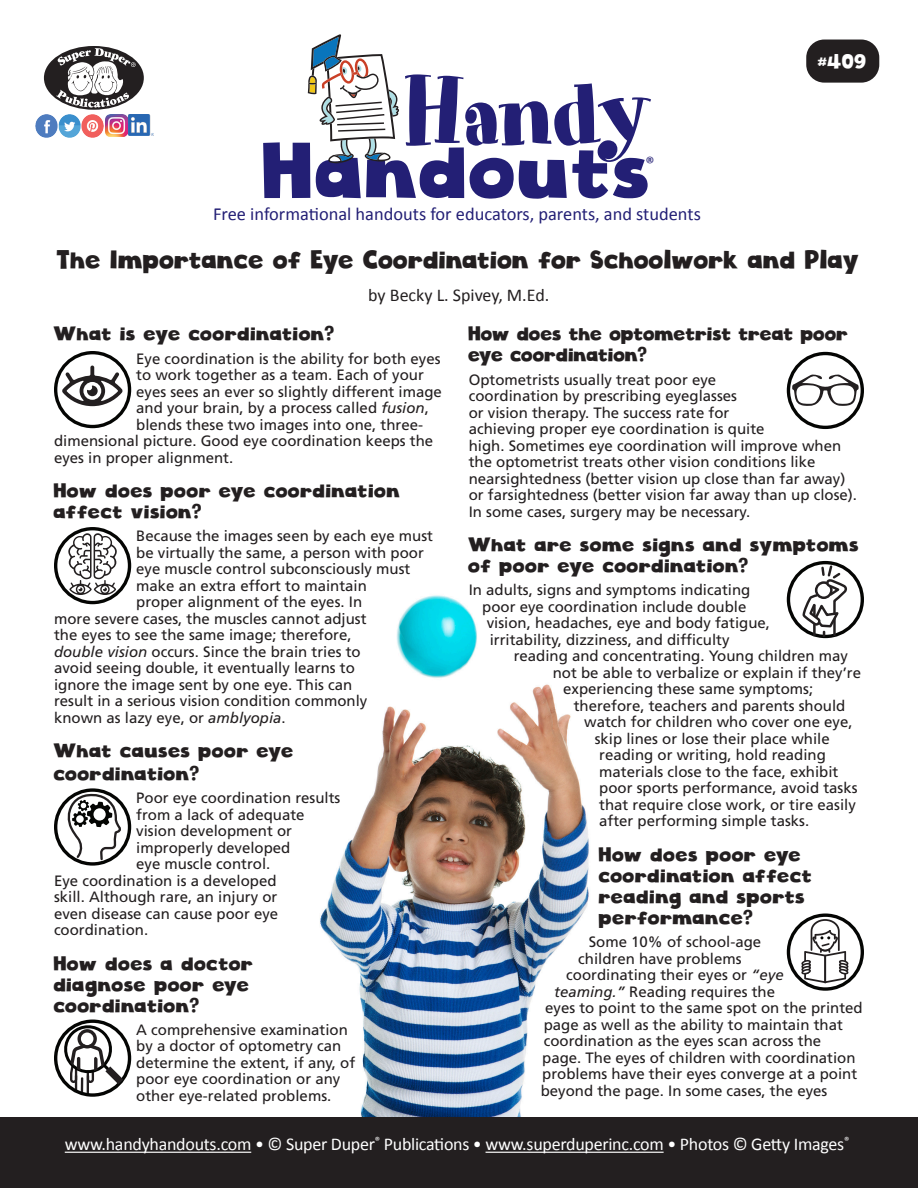
<style>
.page{position:relative;width:918px;height:1188px;background:#fff}
.page>*{position:absolute;margin:0;border:0;box-sizing:border-box;transform-origin:0 0}
.t1{font:93.75px "Art Department JNL";letter-spacing:-.03em;color:#231f75}
.t2{font:76.8px "Cloudy Witha Chanceof Love";color:#231f75}
.HH_Title{font:25.5px "Cloudy Witha Chanceof Love";letter-spacing:-.015em;color:#231f20;scale:.95 1}
.HH_Text{font:19.5px/21px "Cloudy Witha Chanceof Love";color:#231f20}
.HH_Text-2{font:19.5px/21px "Cloudy Witha Chanceof Love";letter-spacing:-.02em;color:#231f20}
.t3{font:19.5px "Cloudy Witha Chanceof Love";color:#fff}
.t4{font:18.45px "Calibri";color:#231f75}
.t5{font:18px "Calibri";letter-spacing:-.015em;color:#fff}
.HH_Author{font:18px "Calibri";color:#231f20}
.t6{font:18px "Calibri";color:#231f75}
.HH_Text-3{font:15px/16.5px "Frutiger";color:#231f20}
.s1{font-style:italic}
</style>
<div class="page">
<img style="left:312px;top:595px;width:288px;height:523px">
<div style="left:806px;top:40px;width:73px;height:43px;background:#231f20;border-radius:18px"></div>
<div style="left:0;top:1118px;width:918px;height:70px;background:#231f20"></div>
<div style="left:44px;top:46px;width:100px;height:64px;background:#231f20;border-radius:50%"></div>
<svg style="left:56px;top:48px;width:80px;height:60px"></svg>
<img style="left:36px;top:115px;width:68px;height:22px">
<img style="left:106px;top:115px;width:21px;height:21px">
<hr style="left:65px;top:1152px;width:186px;height:1px;background:#fff">
<hr style="left:486px;top:1152px;width:178px;height:1px;background:#fff">
<img style="left:129px;top:115px;width:24px;height:21px">
<svg style="left:308px;top:34px;width:91px;height:129px"></svg>
<div style="left:54px;top:788px;width:77px;height:78px;border:3px solid #040503;border-radius:50%"></div>
<svg style="left:65px;top:791px;width:59px;height:75px"></svg>
<svg style="left:62px;top:366px;width:61px;height:40px"></svg>
<div style="left:54px;top:351px;width:77px;height:77px;border:3px solid #040503;border-radius:50%"></div>
<div style="left:54px;top:527px;width:77px;height:77px;border:3px solid #040503;border-radius:50%"></div>
<svg style="left:68px;top:533px;width:49px;height:62px"></svg>
<div style="left:54px;top:1020px;width:77px;height:77px;border:3px solid #040503;border-radius:50%"></div>
<svg style="left:63px;top:1020px;width:60px;height:76px"></svg>
<svg style="left:792px;top:375px;width:67px;height:31px"></svg>
<div style="left:787px;top:352px;width:77px;height:77px;border:3px solid #040503;border-radius:50%"></div>
<div style="left:787px;top:561px;width:77px;height:77px;border:3px solid #040503;border-radius:50%"></div>
<svg style="left:803px;top:564px;width:46px;height:73px"></svg>
<div style="left:787px;top:914px;width:77px;height:77px;border:3px solid #040503;border-radius:50%"></div>
<svg style="left:801px;top:919px;width:48px;height:64px"></svg>
<p class="t1" style="left:402px;top:57px;width:252px">Handy</p>
<p class="t2" style="left:264px;top:123px;width:391px">Handouts</p>
<p class="t6" style="left:646px;top:150px;width:11px">®</p>
<p class="t4" style="left:213px;top:201px;width:489px">Free informational handouts for educators, parents, and students</p>
<p class="t3" style="left:819px;top:49px;width:50px">#409</p>
<p class="HH_Title" style="left:58px;top:244px;width:846px">The Importance of Eye Coordination for Schoolwork and Play</p>
<p class="HH_Author" style="left:368px;top:283px;width:183px">by Becky L. Spivey, M.Ed.</p>
<p class="HH_Text" style="left:54px;top:324px;width:283px">What is eye coordination?</p>
<p class="HH_Text-3" style="left:136px;top:350px;width:306px">Eye coordination is the ability for both eyes</p>
<p class="HH_Text-3" style="left:136px;top:367px;width:289px">to work together as a team. Each of your</p>
<p class="HH_Text-3" style="left:136px;top:383px;width:307px">eyes sees an ever so slightly different image</p>
<p class="HH_Text-3" style="left:136px;top:400px;width:294px">and your brain, by a process called <span class="s1">fusion</span>,</p>
<p class="HH_Text-3" style="left:136px;top:416px;width:288px">blends these two images into one, three-</p>
<p class="HH_Text-3" style="left:54px;top:433px;width:381px">dimensional picture. Good eye coordination keeps the</p>
<p class="HH_Text-3" style="left:54px;top:449px;width:181px">eyes in proper alignment.</p>
<p class="HH_Text" style="left:54px;top:480px;width:348px">How does poor eye coordination affect vision?</p>
<p class="HH_Text-3" style="left:136px;top:528px;width:298px">Because the images seen by each eye must</p>
<p class="HH_Text-3" style="left:136px;top:544px;width:289px">be virtually the same, a person with poor</p>
<p class="HH_Text-3" style="left:136px;top:561px;width:276px">eye muscle control subconsciously must</p>
<p class="HH_Text-3" style="left:136px;top:577px;width:232px">make an extra effort to maintain</p>
<p class="HH_Text-3" style="left:136px;top:594px;width:227px">proper alignment of the eyes. In</p>
<p class="HH_Text-3" style="left:54px;top:610px;width:314px">more severe cases, the muscles cannot adjust</p>
<p class="HH_Text-3" style="left:54px;top:627px;width:299px">the eyes to see the same image; therefore,</p>
<p class="HH_Text-3" style="left:54px;top:643px;width:308px"><span class="s1">double vision</span> occurs. Since the brain tries to</p>
<p class="HH_Text-3" style="left:54px;top:660px;width:302px">avoid seeing double, it eventually learns to</p>
<p class="HH_Text-3" style="left:54px;top:676px;width:300px">ignore the image sent by one eye. This can</p>
<p class="HH_Text-3" style="left:54px;top:693px;width:315px">result in a serious vision condition commonly</p>
<p class="HH_Text-3" style="left:54px;top:709px;width:233px">known as lazy eye, or <span class="s1">amblyopia</span>.</p>
<p class="HH_Text" style="left:54px;top:740px;width:242px;line-height:22.5px">What causes poor eye coordination?</p>
<p class="HH_Text-3" style="left:136px;top:790px;width:206px">Poor eye coordination results</p>
<p class="HH_Text-3" style="left:136px;top:806px;width:170px">from a lack of adequate</p>
<p class="HH_Text-3" style="left:136px;top:823px;width:157px">vision development or</p>
<p class="HH_Text-3" style="left:136px;top:839px;width:156px">improperly developed</p>
<p class="HH_Text-3" style="left:136px;top:856px;width:136px">eye muscle control.</p>
<p class="HH_Text-3" style="left:54px;top:872px;width:224px">Eye coordination is a developed</p>
<p class="HH_Text-3" style="left:54px;top:889px;width:225px">skill. Although rare, an injury or</p>
<p class="HH_Text-3" style="left:54px;top:905px;width:226px">even disease can cause poor eye</p>
<p class="HH_Text-3" style="left:54px;top:922px;width:96px">coordination.</p>
<p class="HH_Text" style="left:54px;top:953px;width:202px">How does a doctor diagnose poor eye coordination?</p>
<p class="HH_Text-3" style="left:136px;top:1021px;width:220px">A comprehensive examination by a doctor of optometry can determine the extent, if any, of poor eye coordination or any other eye-related problems.</p>
<p class="HH_Text-2" style="left:469px;top:324px;width:382px">How does the optometrist treat poor eye coordination?</p>
<p class="HH_Text-3" style="left:469px;top:371px;width:390px">Optometrists usually treat poor eye<br>coordination by prescribing eyeglasses<br>or vision therapy. The success rate for<br>achieving proper eye coordination is quite<br>high. Sometimes eye coordination will improve when the optometrist treats other vision conditions like nearsightedness (better vision up close than far away) or farsightedness (better vision far away than up close).<br>In some cases, surgery may be necessary.</p>
<p class="HH_Text" style="left:469px;top:534px;width:392px">What are some signs and symptoms of poor eye coordination?</p>
<p class="HH_Text-3" style="left:469px;top:582px;width:283px">In adults, signs and symptoms indicating</p>
<p class="HH_Text-3" style="left:482px;top:598px;width:266px">poor eye coordination include double</p>
<p class="HH_Text-3" style="left:487px;top:615px;width:285px">vision, headaches, eye and body fatigue,</p>
<p class="HH_Text-3" style="left:490px;top:631px;width:241px">irritability, dizziness, and difficulty</p>
<p class="HH_Text-3" style="left:514px;top:648px;width:336px">reading and concentrating. Young children may</p>
<p class="HH_Text-3" style="left:553px;top:664px;width:310px">not be able to verbalize or explain if they’re</p>
<p class="HH_Text-3" style="left:563px;top:681px;width:252px">experiencing these same symptoms;</p>
<p class="HH_Text-3" style="left:574px;top:697px;width:273px">therefore, teachers and parents should</p>
<p class="HH_Text-3" style="left:584px;top:714px;width:270px">watch for children who cover one eye,</p>
<p class="HH_Text-3" style="left:595px;top:730px;width:237px">skip lines or lose their place while</p>
<p class="HH_Text-3" style="left:599px;top:747px;width:228px">reading or writing, hold reading</p>
<p class="HH_Text-3" style="left:599px;top:763px;width:241px">materials close to the face, exhibit</p>
<p class="HH_Text-3" style="left:599px;top:780px;width:260px">poor sports performance, avoid tasks</p>
<p class="HH_Text-3" style="left:599px;top:796px;width:258px">that require close work, or tire easily</p>
<p class="HH_Text-3" style="left:599px;top:813px;width:212px">after performing simple tasks.</p>
<p class="HH_Text" style="left:599px;top:844px;width:215px">How does poor eye coordination affect reading and sports performance?</p>
<p class="HH_Text-3" style="left:589px;top:934px;width:174px">Some 10% of school-age</p>
<p class="HH_Text-3" style="left:578px;top:950px;width:165px">children have problems</p>
<p class="HH_Text-3" style="left:566px;top:967px;width:219px">coordinating their eyes or <span class="s1">“eye</span></p>
<p class="HH_Text-3" style="left:554px;top:983px;width:222px"><span class="s1">teaming.”</span> Reading requires the</p>
<p class="HH_Text-3" style="left:545px;top:1000px;width:319px">eyes to point to the same spot on the printed</p>
<p class="HH_Text-3" style="left:544px;top:1016px;width:301px">page as well as the ability to maintain that</p>
<p class="HH_Text-3" style="left:544px;top:1033px;width:279px">coordination as the eyes scan across the</p>
<p class="HH_Text-3" style="left:542px;top:1049px;width:315px">page. The eyes of children with coordination</p>
<p class="HH_Text-3" style="left:542px;top:1066px;width:317px">problems have their eyes converge at a point</p>
<p class="HH_Text-3" style="left:541px;top:1082px;width:288px">beyond the page. In some cases, the eyes</p>
<p class="t5" style="left:65px;top:1132px;width:786px">www.handyhandouts.com • © Super Duper<sup>®</sup> Publications • www.superduperinc.com • Photos © Getty Images<sup>®</sup></p>
</div>
